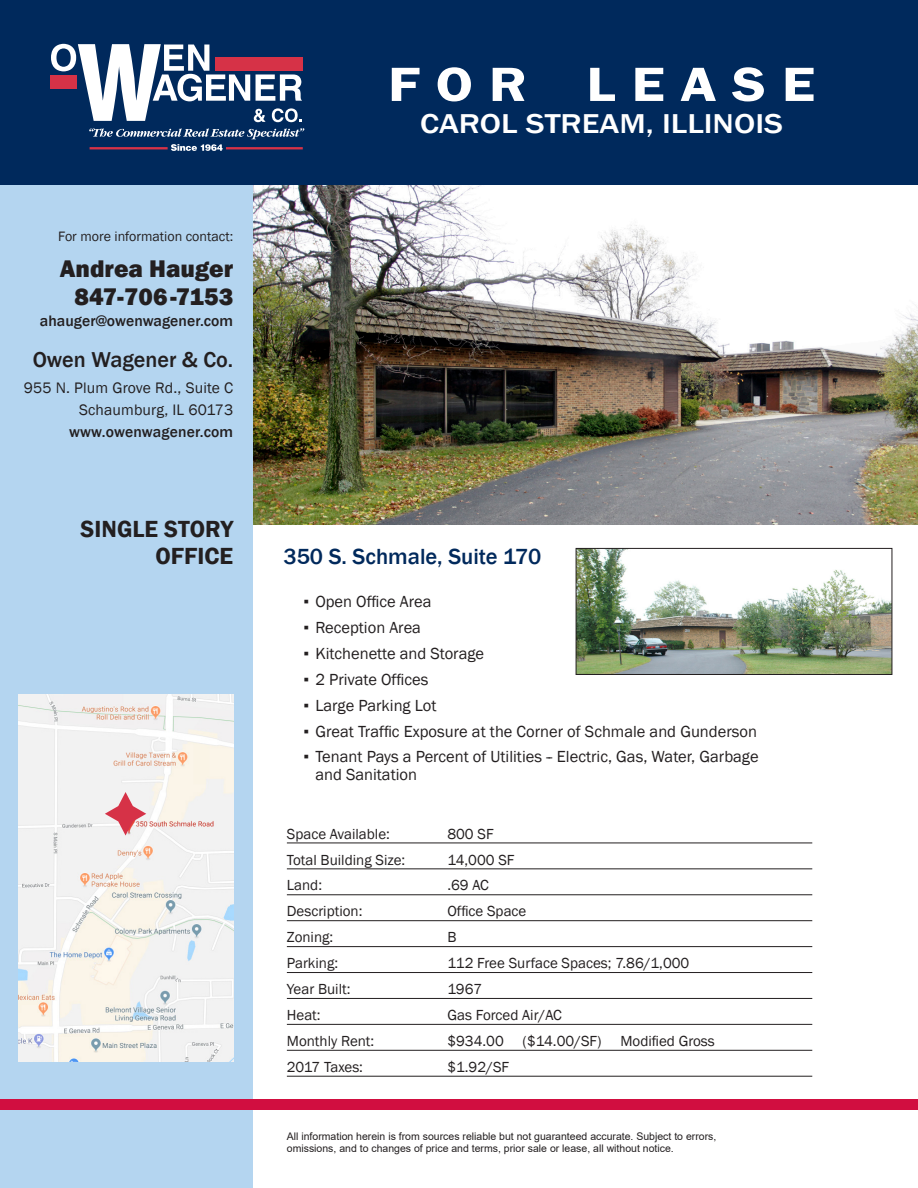
<style>
.page{position:relative;width:918px;height:1188px;background:#fff}
.page>*{position:absolute;margin:0;border:0;box-sizing:border-box;transform-origin:0 0}
.t1{font:600 49.8px "Franklin Gothic";letter-spacing:.27em;color:#fff;scale:1.18 1}
.t2{font:500 28.05px "Franklin Gothic";color:#fff;scale:1.18 1}
.t3{font:800 24.75px "Franklin Gothic";color:#231f20}
.t4{font:600 24px/27px "Franklin Gothic";color:#231f20;text-align:right}
.t5{font:500 22.5px "Franklin Gothic";color:#00295c}
.t6{font:500 22.2px "Franklin Gothic";color:#231f20}
.t7{font:16.5px/18px "Franklin Gothic";color:#231f20}
.t8{font:500 15.6px "Franklin Gothic";letter-spacing:.005em;color:#231f20}
.t9{font:15.6px "Franklin Gothic";letter-spacing:.01em;color:#231f20}
.t10{font:15px "Franklin Gothic";color:#231f20}
.t11{font:13.95px "Franklin Gothic";color:#231f20}
.t12{font:10.5px/12px "Arial";color:#231f20}
</style>
<div class="page">
<img style="left:252px;top:185px;width:666px;height:340px">
<div style="left:0;top:140px;width:252px;height:1048px;background:#b4d5f0"></div>
<div style="left:0;top:0;width:918px;height:185px;background:#00295c"></div>
<div style="left:215px;top:58px;width:88px;height:13px;background:#d63247"></div>
<div style="left:50px;top:76px;width:27px;height:13px;background:#d63247"></div>
<svg style="left:51px;top:44px;width:251px;height:78px"></svg>
<svg style="left:89px;top:128px;width:215px;height:23px"></svg>
<hr style="left:287px;top:843px;width:525px;height:1px;background:#231f20">
<hr style="left:287px;top:869px;width:525px;height:1px;background:#231f20">
<hr style="left:287px;top:895px;width:525px;height:1px;background:#231f20">
<hr style="left:287px;top:920px;width:525px;height:1px;background:#231f20">
<hr style="left:287px;top:946px;width:525px;height:1px;background:#231f20">
<hr style="left:287px;top:972px;width:525px;height:1px;background:#231f20">
<hr style="left:287px;top:998px;width:525px;height:1px;background:#231f20">
<hr style="left:287px;top:1024px;width:525px;height:1px;background:#231f20">
<hr style="left:287px;top:1050px;width:525px;height:1px;background:#231f20">
<hr style="left:287px;top:1076px;width:525px;height:1px;background:#231f20">
<div style="left:0;top:1099px;width:918px;height:11px;background:#d10e40"></div>
<img style="left:19px;top:695px;width:214px;height:367px">
<svg style="left:105px;top:792px;width:41px;height:44px;background:#e7aab1"></svg>
<img style="left:578px;top:550px;width:312px;height:123px">
<div style="left:576px;top:548px;width:316px;height:127px;border:1px solid #231f20"></div>
<p class="t11" style="left:58px;top:228px;width:177px">For more information contact:</p>
<p class="t3" style="left:60px;top:252px;width:175px">Andrea Hauger</p>
<p class="t3" style="left:74px;top:281px;width:160px">847-706-7153</p>
<p class="t8" style="left:40px;top:311px;width:195px">ahauger@owenwagener.com</p>
<p class="t6" style="left:33px;top:345px;width:202px">Owen Wagener &amp; Co.</p>
<p class="t9" style="left:24px;top:378px;width:211px">955 N. Plum Grove Rd., Suite C</p>
<p class="t9" style="left:79px;top:400px;width:156px">Schaumburg, IL 60173</p>
<p class="t8" style="left:69px;top:422px;width:166px">www.owenwagener.com</p>
<p class="t4" style="left:81px;top:515px;width:154px">SINGLE STORY<br>OFFICE</p>
<p class="t1" style="left:388px;top:54px;width:364px">FOR LEASE</p>
<p class="t2" style="left:420px;top:107px;width:309px">CAROL STREAM, ILLINOIS</p>
<p class="t5" style="left:284px;top:542px;width:259px">350 S. Schmale, Suite 170</p>
<p class="t7" style="left:303px;top:593px;width:130px">▪ Open Office Area</p>
<p class="t7" style="left:303px;top:619px;width:119px">▪ Reception Area</p>
<p class="t7" style="left:303px;top:645px;width:182px">▪ Kitchenette and Storage</p>
<p class="t7" style="left:303px;top:671px;width:127px">▪ 2 Private Offices</p>
<p class="t7" style="left:303px;top:697px;width:135px">▪ Large Parking Lot</p>
<p class="t7" style="left:303px;top:722px;width:455px">▪ Great Traffic Exposure at the Corner of Schmale and Gunderson</p>
<p class="t7" style="left:315px;top:748px;width:445px;text-indent:-12px">▪ Tenant Pays a Percent of Utilities -- Electric, Gas, Water, Garbage and Sanitation</p>
<p class="t10" style="left:287px;top:824px;width:105px">Space Available:</p>
<p class="t10" style="left:447px;top:824px;width:48px">800 SF</p>
<p class="t10" style="left:287px;top:850px;width:120px">Total Building Size:</p>
<p class="t10" style="left:447px;top:850px;width:69px">14,000 SF</p>
<p class="t10" style="left:287px;top:876px;width:37px">Land:</p>
<p class="t10" style="left:447px;top:876px;width:43px">.69 AC</p>
<p class="t10" style="left:287px;top:902px;width:77px">Description:</p>
<p class="t10" style="left:447px;top:902px;width:81px">Office Space</p>
<p class="t10" style="left:287px;top:928px;width:48px">Zoning:</p>
<p class="t10" style="left:447px;top:928px;width:11px">B</p>
<p class="t10" style="left:287px;top:954px;width:53px">Parking:</p>
<p class="t10" style="left:447px;top:954px;width:244px">112 Free Surface Spaces; 7.86/1,000</p>
<p class="t10" style="left:287px;top:980px;width:65px">Year Built:</p>
<p class="t10" style="left:447px;top:980px;width:36px">1967</p>
<p class="t10" style="left:287px;top:1006px;width:35px">Heat:</p>
<p class="t10" style="left:447px;top:1006px;width:116px">Gas Forced Air/AC</p>
<p class="t10" style="left:287px;top:1032px;width:89px">Monthly Rent:</p>
<p class="t10" style="left:447px;top:1032px;width:58px">$934.00</p>
<p class="t10" style="left:523px;top:1032px;width:81px">($14.00/SF)</p>
<p class="t10" style="left:620px;top:1032px;width:96px">Modified Gross</p>
<p class="t10" style="left:287px;top:1058px;width:78px">2017 Taxes:</p>
<p class="t10" style="left:447px;top:1058px;width:63px">$1.92/SF</p>
<p class="t12" style="left:287px;top:1130px;width:431px">All information herein is from sources reliable but not guaranteed accurate. Subject to errors, omissions, and to changes of price and terms, prior sale or lease, all without notice.</p>
</div>
